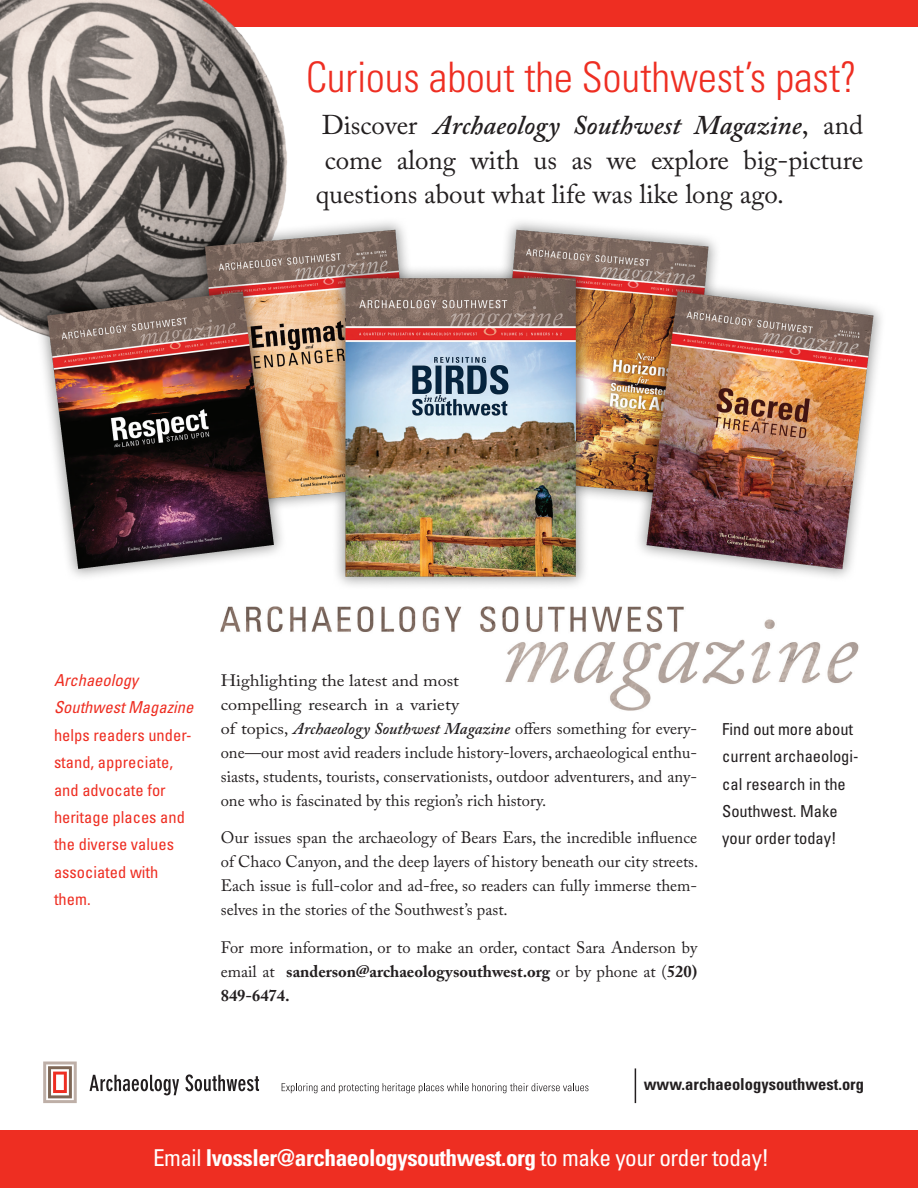
<style>
.page{position:relative;width:918px;height:1188px;background:#fff}
.page>*{position:absolute;margin:0;border:0;box-sizing:border-box;transform-origin:0 0}
.t1{font:300 condensed 42px "Univers LT Std";color:#ee2e22}
.t2{font:27px "Adobe Caslon Pro";color:#231f20}
.t3{font:italic 600 27px "Adobe Caslon Pro";color:#231f20}
.t4{font:700 condensed 23.25px "Univers LT Std";letter-spacing:-.02em;color:#fff}
.t5{font:16.5px/24px "Adobe Caslon Pro";color:#231f20;text-align:justify}
.t6{font:16.5px/24px "Adobe Caslon Pro";color:#231f20;scale:1.1 1}
.t7{font:condensed 16.5px/27.5px "Univers";color:#ee2e22}
.t8{font:condensed 16.5px/27.5px "Univers";color:#231f20}
.t9{font:700 condensed 16.5px "Univers LT Std";color:#231f20}
.s1{font-weight:400;font-style:normal}
.s2{font-style:italic}
.s3{font-weight:600;font-style:italic}
.s4{font-weight:700}
.s5{font-family:"Univers";font-weight:400}
</style>
<div class="page">
<img style="left:0;top:0;width:918px;height:632px">
<hr style="left:635px;top:1068px;width:1px;height:35px;background:#231f20">
<img style="left:221px;top:594px;width:643px;height:117px">
<div style="left:0;top:1130px;width:918px;height:58px;background:#ee2e22"></div>
<svg style="left:43px;top:1062px;width:34px;height:41px"></svg>
<svg style="left:90px;top:1075px;width:89px;height:20px"></svg>
<svg style="left:185px;top:1074px;width:74px;height:17px"></svg>
<svg style="left:282px;top:1083px;width:306px;height:10px"></svg>
<p class="t1" style="left:306px;top:52px;width:552px">Curious about the Southwest’s past?</p>
<p class="t3" style="left:322px;top:109px;width:543px"><span class="s1">Discover</span> Archaeology Southwest Magazine<span class="s1">, and</span></p>
<p class="t2" style="left:325px;top:144px;width:540px">come along with us as we explore big-picture</p>
<p class="t2" style="left:316px;top:178px;width:470px">questions about what life was like long ago.</p>
<p class="t7" style="left:54px;top:666px;width:141px"><span class="s2">Archaeology<br>Southwest Magazine </span>helps readers under&shy;stand, appreciate, and advocate for heritage places and the diverse values associated with them.</p>
<p class="t6" style="left:221px;top:668px;width:435px">Highlighting the latest and most<br>compelling research in a variety<br>of topics, <span class="s3">Archaeology Southwest Magazine</span> offers something for every&shy;one—our most avid readers include history-lovers, archaeological enthu&shy;siasts, students, tourists, conservationists, outdoor adventurers, and any&shy;one who is fascinated by this region’s rich history.</p>
<p class="t5" style="left:221px;top:826px;width:479px">Our issues span the archaeology of Bears Ears, the incredible influence of Chaco Canyon, and the deep layers of history beneath our city streets.<br>Each issue is full-color and ad-free, so readers can fully immerse them&shy;selves in the stories of the Southwest’s past.</p>
<p class="t5" style="left:221px;top:935px;width:478px">For more information, or to make an order, contact Sara Anderson by email at <span class="s4">sanderson@archaeologysouthwest.org</span> or by phone at (<span class="s4">520)<br>849-6474.</span></p>
<p class="t8" style="left:722px;top:715px;width:138px">Find out more about current archaeologi&shy;cal research in the<br>Southwest. Make your order today!</p>
<p class="t9" style="left:644px;top:1074px;width:222px">www.archaeologysouthwest.org</p>
<p class="t4" style="left:153px;top:1143px;width:618px"><span class="s5">Email</span> lvossler@archaeologysouthwest.org <span class="s5">to make your order today!</span></p>
</div>
